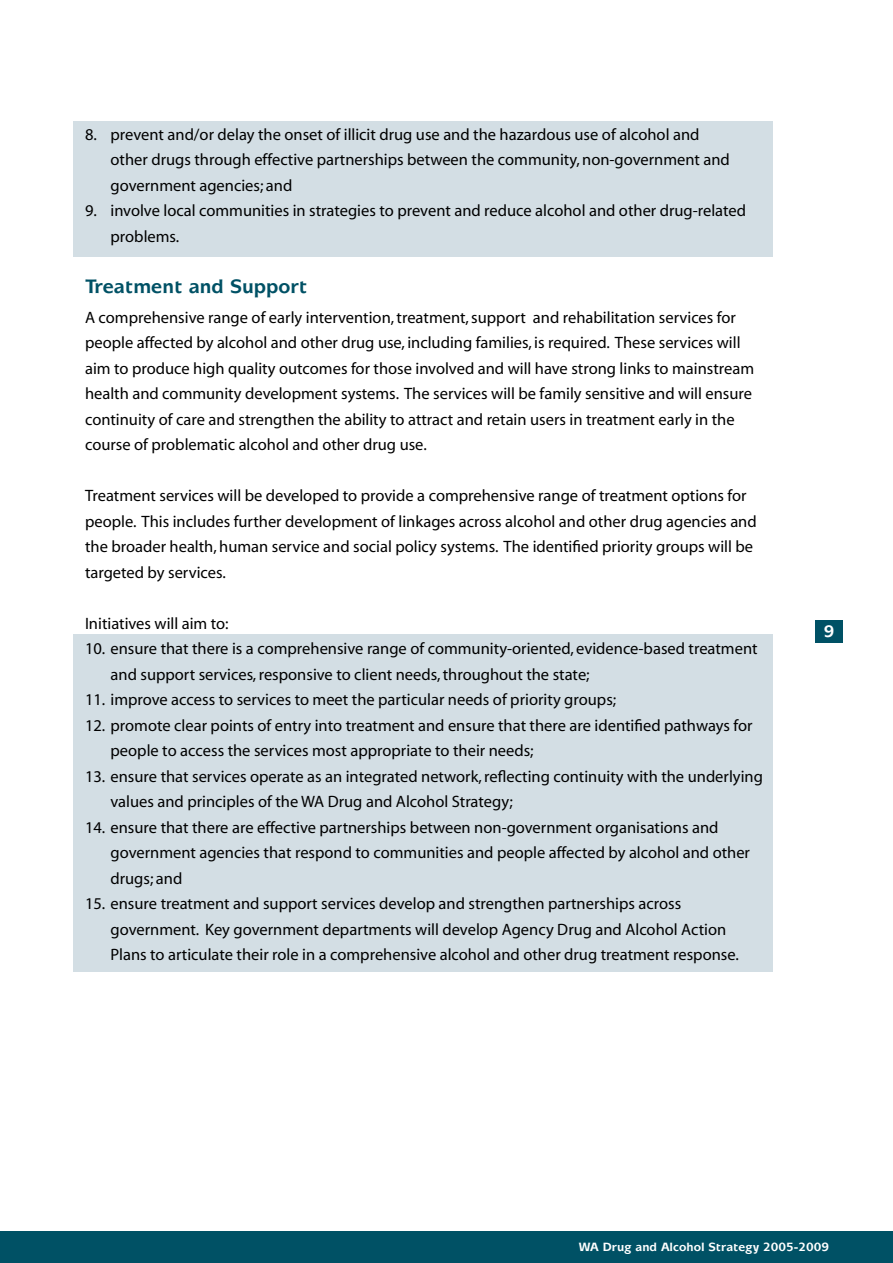
<style>
.page{position:relative;width:893px;height:1263px;background:#fff}
.page>*{position:absolute;margin:0;border:0;box-sizing:border-box;transform-origin:0 0}
.t1{font:700 19.5px "Mixage IT Cby BT";color:#005165}
.t2{font:16.5px/25.5px "Myriad";color:#000}
.t3{font:700 12px "Mixage IT Cby BT";color:#fff}
</style>
<div class="page">
<div style="left:74px;top:122px;width:699px;height:134px;background:#d3dee4"></div>
<div style="left:74px;top:634px;width:699px;height:338px;background:#d3dee4"></div>
<div style="left:0;top:1231px;width:893px;height:32px;background:#005165"></div>
<div style="left:815px;top:620px;width:28px;height:23px;background:#005165"></div>
<p class="t2" style="left:111px;top:122px;width:621px;text-indent:-26px">8. prevent and/or delay the onset of illicit drug use and the hazardous use of alcohol and other drugs through effective partnerships between the community, non-government and government agencies; and</p>
<p class="t2" style="left:111px;top:199px;width:637px;text-indent:-26px">9. involve local communities in strategies to prevent and reduce alcohol and other drug-related problems.</p>
<p class="t1" style="left:85px;top:274px;width:224px">Treatment and Support</p>
<p class="t2" style="left:85px;top:305px;width:671px">A comprehensive range of early intervention, treatment, support and rehabilitation services for people affected by alcohol and other drug use, including families, is required. These services will aim to produce high quality outcomes for those involved and will have strong links to mainstream health and community development systems. The services will be family sensitive and will ensure continuity of care and strengthen the ability to attract and retain users in treatment early in the course of problematic alcohol and other drug use.</p>
<p class="t2" style="left:85px;top:484px;width:673px">Treatment services will be developed to provide a comprehensive range of treatment options for people. This includes further development of linkages across alcohol and other drug agencies and the broader health, human service and social policy systems. The identified priority groups will be targeted by services.</p>
<p class="t2" style="left:85px;top:611px;width:145px">Initiatives will aim to:</p>
<p class="t2" style="left:111px;top:637px;width:648px;text-indent:-26px">10. ensure that there is a comprehensive range of community-oriented, evidence-based treatment and support services, responsive to client needs, throughout the state;</p>
<p class="t2" style="left:85px;top:688px;width:533px">11. improve access to services to meet the particular needs of priority groups;</p>
<p class="t2" style="left:111px;top:713px;width:644px;text-indent:-26px">12. promote clear points of entry into treatment and ensure that there are identified pathways for people to access the services most appropriate to their needs;</p>
<p class="t2" style="left:111px;top:764px;width:654px;text-indent:-26px">13. ensure that services operate as an integrated network, reflecting continuity with the underlying values and principles of the WA Drug and Alcohol Strategy;</p>
<p class="t2" style="left:111px;top:815px;width:641px;text-indent:-26px">14. ensure that there are effective partnerships between non-government organisations and government agencies that respond to communities and people affected by alcohol and other drugs; and</p>
<p class="t2" style="left:111px;top:892px;width:630px;text-indent:-26px">15. ensure treatment and support services develop and strengthen partnerships across government. Key government departments will develop Agency Drug and Alcohol Action<br>Plans to articulate their role in a comprehensive alcohol and other drug treatment response.</p>
<p class="t3" style="left:579px;top:1240px;width:252px">WA Drug and Alcohol Strategy 2005-2009</p>
</div>
